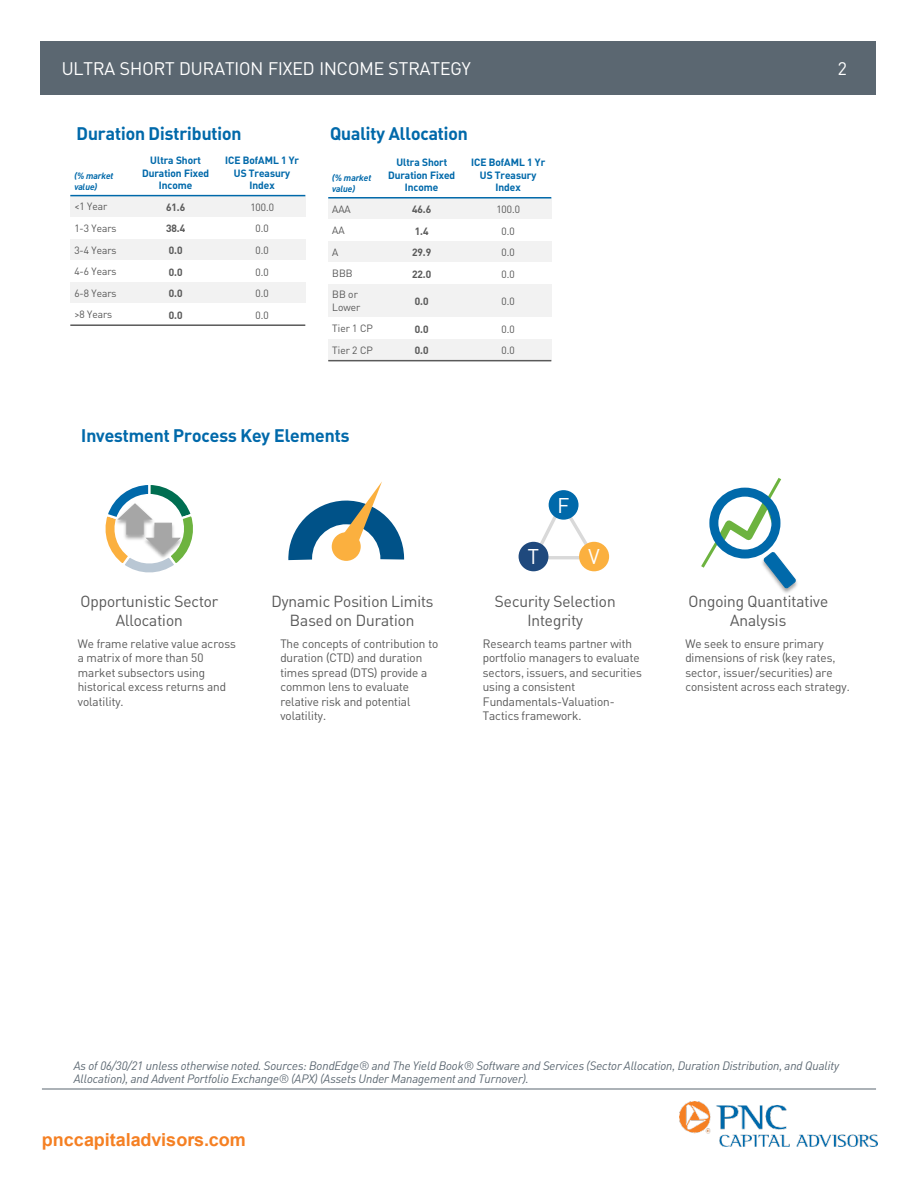
<style>
.page{position:relative;width:918px;height:1188px;background:#fff}
.page>*{position:absolute;margin:0;border:0;box-sizing:border-box;transform-origin:0 0}
.t1{font:21px "PNC Brand";color:#fff}
.t2{font:700 18px "PNC Brand";color:#0069aa}
.t3{font:18px "PNC Brand";color:#fff}
.t4{font:700 18px "Arial";color:#f58023}
.t5{font:15.9px/18.9px "PNC Brand";color:#595959;text-align:center}
.t6{font:12px/14.4px "PNC Brand";color:#595959}
.t7{font:italic 12px/12.9px "PNC Brand";color:#5b6771}
.t8{font:10.5px/12.6px "PNC Brand";letter-spacing:.005em;color:#595959}
.t9{font:700 10.5px/12.6px "PNC Brand";color:#0069aa;text-align:center}
.t10{font:700 10.5px "PNC Brand";letter-spacing:-.005em;color:#595959}
.t11{font:italic 700 9px/10.8px "PNC Brand";letter-spacing:-.005em;color:#0069aa}
</style>
<div class="page">
<hr style="left:42px;top:1089px;width:834px;height:1px;background:#5b6771">
<img style="left:679px;top:1102px;width:199px;height:45px">
<svg style="left:288px;top:482px;width:116px;height:78px"></svg>
<svg style="left:105px;top:485px;width:88px;height:88px"></svg>
<img style="left:782px;top:590px;width:10px;height:3px">
<svg style="left:701px;top:478px;width:96px;height:112px"></svg>
<svg style="left:529px;top:502px;width:71px;height:64px"></svg>
<hr style="left:534px;top:556px;width:60px;height:3px;background:#d9d9d9">
<div style="left:549px;top:490px;width:30px;height:30px;background:#0069aa;border-radius:50%"></div>
<div style="left:579px;top:542px;width:30px;height:29px;background:#fbb03f;border-radius:50%"></div>
<div style="left:519px;top:542px;width:29px;height:29px;background:#1f497d;border-radius:50%"></div>
<div style="left:40px;top:41px;width:836px;height:54px;background:#5b6771"></div>
<div style="left:70px;top:196px;width:63px;height:21px;background:#f2f2f2"></div>
<div style="left:133px;top:196px;width:86px;height:21px;background:#f2f2f2"></div>
<div style="left:219px;top:196px;width:86px;height:21px;background:#f2f2f2"></div>
<div style="left:70px;top:239px;width:63px;height:21px;background:#f2f2f2"></div>
<div style="left:133px;top:239px;width:86px;height:21px;background:#f2f2f2"></div>
<div style="left:219px;top:239px;width:86px;height:21px;background:#f2f2f2"></div>
<div style="left:70px;top:282px;width:63px;height:22px;background:#f2f2f2"></div>
<div style="left:133px;top:282px;width:86px;height:22px;background:#f2f2f2"></div>
<div style="left:219px;top:282px;width:86px;height:22px;background:#f2f2f2"></div>
<hr style="left:70px;top:195px;width:235px;height:1px;background:#0069aa">
<hr style="left:70px;top:324px;width:235px;height:2px;background:#595959">
<div style="left:328px;top:198px;width:51px;height:21px;background:#f2f2f2"></div>
<div style="left:379px;top:198px;width:86px;height:21px;background:#f2f2f2"></div>
<div style="left:465px;top:198px;width:86px;height:21px;background:#f2f2f2"></div>
<div style="left:328px;top:241px;width:51px;height:22px;background:#f2f2f2"></div>
<div style="left:379px;top:241px;width:86px;height:22px;background:#f2f2f2"></div>
<div style="left:465px;top:241px;width:86px;height:22px;background:#f2f2f2"></div>
<div style="left:328px;top:284px;width:51px;height:33px;background:#f2f2f2"></div>
<div style="left:379px;top:284px;width:86px;height:33px;background:#f2f2f2"></div>
<div style="left:465px;top:284px;width:86px;height:33px;background:#f2f2f2"></div>
<div style="left:328px;top:339px;width:51px;height:22px;background:#f2f2f2"></div>
<div style="left:379px;top:339px;width:86px;height:22px;background:#f2f2f2"></div>
<div style="left:465px;top:339px;width:86px;height:22px;background:#f2f2f2"></div>
<hr style="left:328px;top:197px;width:223px;height:2px;background:#0069aa">
<hr style="left:328px;top:360px;width:223px;height:1px;background:#595959">
<p class="t3" style="left:62px;top:57px;width:411px">ULTRA SHORT DURATION FIXED INCOME STRATEGY</p>
<p class="t3" style="left:838px;top:57px;width:11px">2</p>
<p class="t2" style="left:77px;top:122px;width:166px">Duration Distribution</p>
<h2 class="t2" style="left:330px;top:122px;width:139px">Quality Allocation</h2>
<p class="t11" style="left:74px;top:170px;width:41px">(% market value)</p>
<p class="t9" style="left:142px;top:153px;width:69px">Ultra Short<br>Duration Fixed<br>Income</p>
<p class="t9" style="left:225px;top:153px;width:76px">ICE BofAML 1 Yr<br>US Treasury<br>Index</p>
<p class="t11" style="left:332px;top:172px;width:41px">(% market value)</p>
<p class="t9" style="left:388px;top:156px;width:69px">Ultra Short<br>Duration Fixed<br>Income</p>
<p class="t9" style="left:471px;top:156px;width:76px">ICE BofAML 1 Yr<br>US Treasury<br>Index</p>
<p class="t8" style="left:74px;top:200px;width:34px">&lt;1 Year</p>
<p class="t10" style="left:166px;top:200px;width:21px">61.6</p>
<p class="t8" style="left:250px;top:200px;width:25px">100.0</p>
<p class="t8" style="left:74px;top:222px;width:44px">1-3 Years</p>
<p class="t10" style="left:166px;top:222px;width:21px">38.4</p>
<p class="t8" style="left:256px;top:222px;width:15px">0.0</p>
<p class="t8" style="left:74px;top:243px;width:44px">3-4 Years</p>
<p class="t10" style="left:169px;top:243px;width:15px">0.0</p>
<p class="t8" style="left:256px;top:244px;width:15px">0.0</p>
<p class="t8" style="left:74px;top:265px;width:44px">4-6 Years</p>
<p class="t10" style="left:169px;top:265px;width:15px">0.0</p>
<p class="t8" style="left:256px;top:265px;width:15px">0.0</p>
<p class="t8" style="left:74px;top:286px;width:44px">6-8 Years</p>
<p class="t10" style="left:169px;top:286px;width:15px">0.0</p>
<p class="t8" style="left:256px;top:287px;width:15px">0.0</p>
<p class="t8" style="left:74px;top:308px;width:39px">&gt;8 Years</p>
<p class="t10" style="left:169px;top:308px;width:15px">0.0</p>
<p class="t8" style="left:256px;top:308px;width:15px">0.0</p>
<p class="t8" style="left:332px;top:202px;width:20px">AAA</p>
<p class="t10" style="left:412px;top:202px;width:21px">46.6</p>
<p class="t8" style="left:496px;top:203px;width:25px">100.0</p>
<p class="t8" style="left:332px;top:224px;width:14px">AA</p>
<p class="t10" style="left:415px;top:224px;width:15px">1.4</p>
<p class="t8" style="left:502px;top:224px;width:15px">0.0</p>
<p class="t8" style="left:332px;top:245px;width:8px">A</p>
<p class="t10" style="left:412px;top:245px;width:21px">29.9</p>
<p class="t8" style="left:502px;top:246px;width:15px">0.0</p>
<p class="t8" style="left:332px;top:267px;width:22px">BBB</p>
<p class="t10" style="left:412px;top:267px;width:21px">22.0</p>
<p class="t8" style="left:502px;top:267px;width:15px">0.0</p>
<p class="t8" style="left:332px;top:288px;width:30px">BB or<br>Lower</p>
<p class="t10" style="left:415px;top:294px;width:15px">0.0</p>
<p class="t8" style="left:502px;top:295px;width:15px">0.0</p>
<p class="t8" style="left:332px;top:322px;width:42px">Tier 1 CP</p>
<p class="t10" style="left:415px;top:322px;width:15px">0.0</p>
<p class="t8" style="left:502px;top:322px;width:15px">0.0</p>
<p class="t8" style="left:332px;top:344px;width:42px">Tier 2 CP</p>
<p class="t10" style="left:415px;top:343px;width:15px">0.0</p>
<p class="t8" style="left:502px;top:344px;width:15px">0.0</p>
<p class="t2" style="left:81px;top:424px;width:270px">Investment Process Key Elements</p>
<p class="t5" style="left:81px;top:592px;width:139px">Opportunistic Sector<br>Allocation</p>
<p class="t6" style="left:78px;top:636px;width:160px">We frame relative value across a matrix of more than 50 market subsectors using historical excess returns and volatility.</p>
<p class="t5" style="left:271px;top:592px;width:163px">Dynamic Position Limits<br>Based on Duration</p>
<p class="t6" style="left:280px;top:636px;width:160px">The concepts of contribution to duration (CTD) and duration times spread (DTS) provide a common lens to evaluate relative risk and potential volatility.</p>
<p class="t1" style="left:558px;top:492px;width:13px">F</p>
<p class="t1" style="left:528px;top:544px;width:13px">T</p>
<p class="t1" style="left:588px;top:544px;width:13px">V</p>
<p class="t5" style="left:495px;top:592px;width:122px">Security Selection<br>Integrity</p>
<p class="t6" style="left:483px;top:636px;width:160px">Research teams partner with portfolio managers to evaluate sectors, issuers, and securities using a consistent<br>Fundamentals-Valuation-<br>Tactics framework.</p>
<p class="t5" style="left:689px;top:592px;width:141px">Ongoing Quantitative<br>Analysis</p>
<p class="t6" style="left:685px;top:636px;width:166px">We seek to ensure primary dimensions of risk (key rates, sector, issuer/securities) are consistent across each strategy.</p>
<p class="t7" style="left:74px;top:1059px;width:767px">As of 06/30/21 unless otherwise noted. Sources: BondEdge® and The Yield Book® Software and Services (Sector Allocation, Duration Distribution, and Quality<br>Allocation), and Advent Portfolio Exchange® (APX) (Assets Under Management and Turnover).</p>
<h2 class="t4" style="left:42px;top:1127px;width:205px">pnccapitaladvisors.com</h2>
</div>
